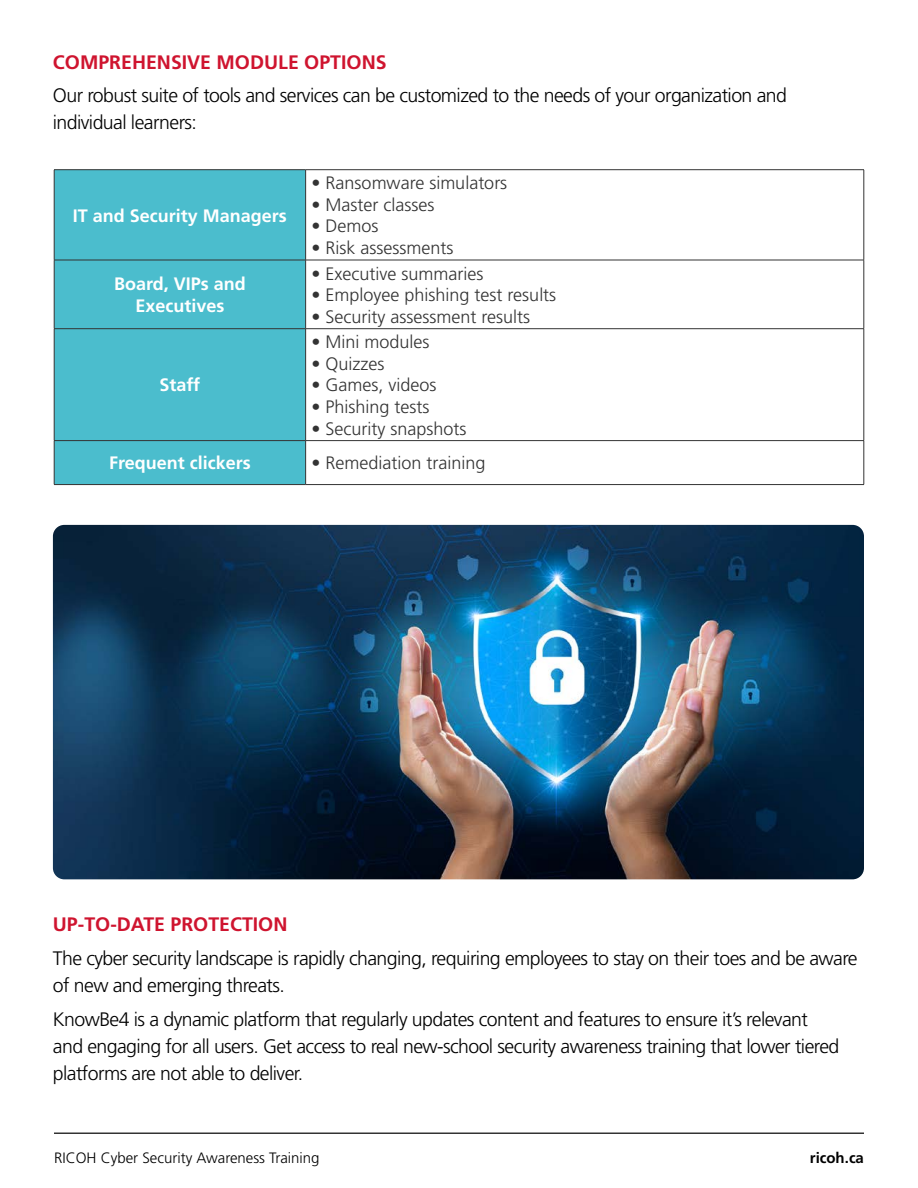
<style>
.page{position:relative;width:918px;height:1188px;background:#fff}
.page>*{position:absolute;margin:0;border:0;box-sizing:border-box;transform-origin:0 0}
.t1{font:300 19.5px/27px "Frutiger LT Std";letter-spacing:-.03em;color:#000}
.t2{font:700 19.5px "Frutiger LT Std";color:#cf142f}
.t3{font:300 18px "Frutiger LT Std";color:#333}
.t4{font:700 18px/21.6px "Frutiger LT Std";color:#fff;text-align:center}
.t5{font:300 15px "Frutiger LT Std";color:#000}
.t6{font:700 15px "Frutiger LT Std";color:#000}
</style>
<div class="page">
<img style="left:53px;top:525px;width:811px;height:354px">
<hr style="left:54px;top:1132px;width:810px;height:2px;background:#333">
<div style="left:55px;top:170px;width:250px;height:314px;background:#4bbdcd"></div>
<hr style="left:54px;top:169px;width:252px;height:1px;background:#333">
<hr style="left:54px;top:170px;width:1px;height:90px;background:#333">
<hr style="left:306px;top:169px;width:558px;height:1px;background:#333">
<hr style="left:305px;top:170px;width:1px;height:90px;background:#333">
<hr style="left:864px;top:170px;width:1px;height:90px;background:#333">
<hr style="left:54px;top:260px;width:252px;height:1px;background:#333">
<hr style="left:54px;top:260px;width:1px;height:69px;background:#333">
<hr style="left:306px;top:260px;width:558px;height:1px;background:#333">
<hr style="left:305px;top:260px;width:1px;height:69px;background:#333">
<hr style="left:864px;top:260px;width:1px;height:69px;background:#333">
<hr style="left:54px;top:328px;width:252px;height:1px;background:#333">
<hr style="left:54px;top:329px;width:1px;height:111px;background:#333">
<hr style="left:306px;top:328px;width:558px;height:1px;background:#333">
<hr style="left:305px;top:329px;width:1px;height:111px;background:#333">
<hr style="left:864px;top:329px;width:1px;height:111px;background:#333">
<hr style="left:54px;top:440px;width:252px;height:1px;background:#333">
<hr style="left:54px;top:441px;width:1px;height:43px;background:#333">
<hr style="left:306px;top:440px;width:558px;height:1px;background:#333">
<hr style="left:305px;top:441px;width:1px;height:43px;background:#333">
<hr style="left:864px;top:441px;width:1px;height:43px;background:#333">
<hr style="left:54px;top:484px;width:252px;height:1px;background:#333">
<hr style="left:306px;top:484px;width:558px;height:1px;background:#333">
<p class="t2" style="left:53px;top:50px;width:335px">COMPREHENSIVE MODULE OPTIONS</p>
<p class="t1" style="left:53px;top:82px;width:736px">Our robust suite of tools and services can be customized to the needs of your organization and individual learners:</p>
<p class="t4" style="left:73px;top:205px;width:216px">IT and Security Managers</p>
<p class="t4" style="left:114px;top:273px;width:133px">Board, VIPs and<br>Executives</p>
<p class="t4" style="left:160px;top:374px;width:42px">Staff</p>
<p class="t3" style="left:312px;top:173px;width:197px">• Ransomware simulators</p>
<p class="t3" style="left:312px;top:194px;width:124px">• Master classes</p>
<p class="t3" style="left:312px;top:216px;width:69px">• Demos</p>
<p class="t3" style="left:312px;top:238px;width:144px">• Risk assessments</p>
<p class="t3" style="left:312px;top:263px;width:173px">• Executive summaries</p>
<p class="t3" style="left:312px;top:285px;width:246px">• Employee phishing test results</p>
<p class="t3" style="left:312px;top:306px;width:220px">• Security assessment results</p>
<p class="t3" style="left:312px;top:332px;width:120px">• Mini modules</p>
<p class="t3" style="left:312px;top:353px;width:74px">• Quizzes</p>
<p class="t3" style="left:312px;top:375px;width:127px">• Games, videos</p>
<p class="t3" style="left:312px;top:397px;width:120px">• Phishing tests</p>
<p class="t3" style="left:312px;top:418px;width:157px">• Security snapshots</p>
<p class="t4" style="left:109px;top:452px;width:143px">Frequent clickers</p>
<p class="t3" style="left:312px;top:453px;width:176px">• Remediation training</p>
<p class="t2" style="left:53px;top:913px;width:236px">UP-TO-DATE PROTECTION</p>
<p class="t1" style="left:53px;top:945px;width:806px">The cyber security landscape is rapidly changing, requiring employees to stay on their toes and be aware of new and emerging threats.</p>
<p class="t1" style="left:53px;top:1006px;width:788px">KnowBe4 is a dynamic platform that regularly updates content and features to ensure it’s relevant and engaging for all users. Get access to real new-school security awareness training that lower tiered platforms are not able to deliver.</p>
<p class="t5" style="left:54px;top:1149px;width:267px">RICOH Cyber Security Awareness Training</p>
<p class="t6" style="left:810px;top:1149px;width:56px">ricoh.ca</p>
</div>
